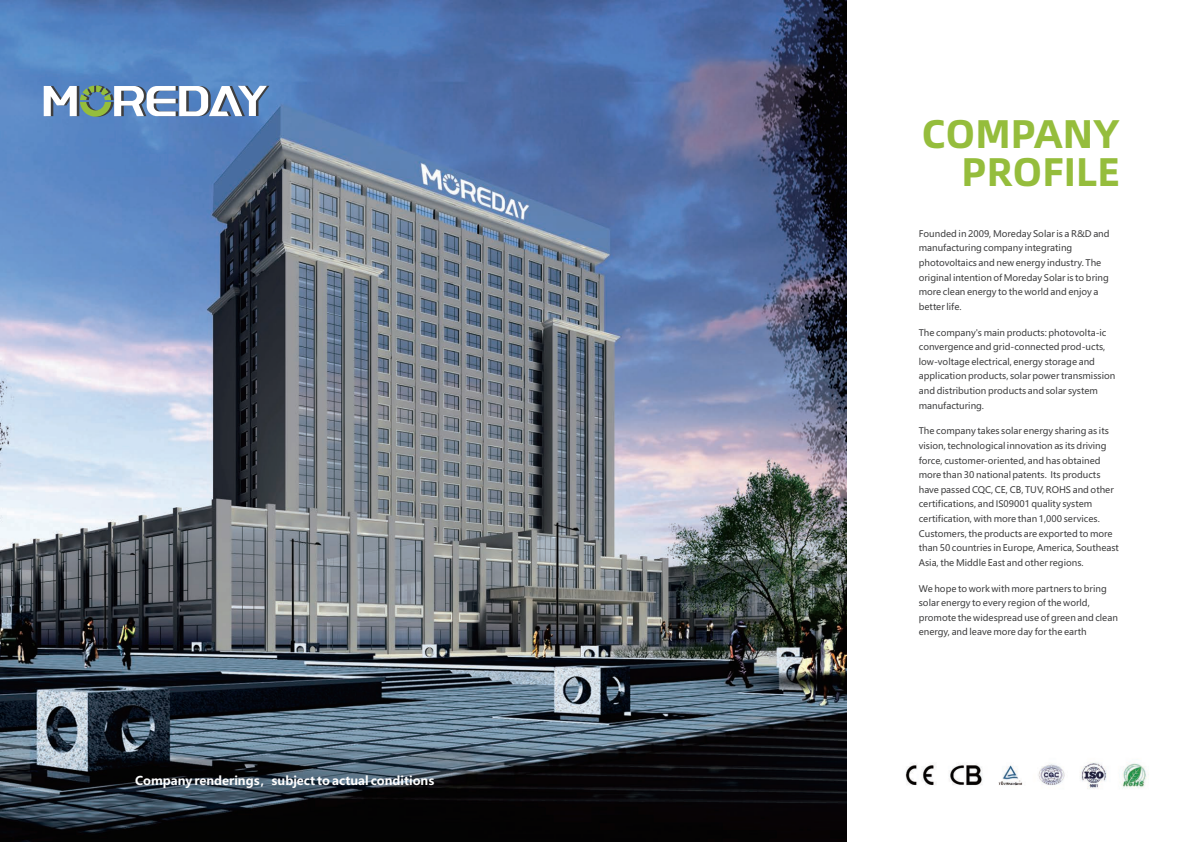
<style>
.page{position:relative;width:1191px;height:842px;background:#fff}
.page>*{position:absolute;margin:0;border:0;box-sizing:border-box;transform-origin:0 0}
.t1{font:700 40.1px/37.6px "Alibaba Pu Hui Ti 2 95 Extra";color:#95bd3c;text-align:right}
.t2{font:700 12px "Microsoft Ya Hei";color:#fff}
.t3{font:9px/14.6px "Microsoft Ya Hei";color:#3e3e3f}
</style>
<div class="page">
<img style="left:0;top:0;width:846px;height:842px">
<svg style="left:44px;top:86px;width:225px;height:31px"></svg>
<img style="left:905px;top:762px;width:244px;height:27px">
<h2 class="t2" style="left:135px;top:776px;width:301px">Company renderings，subject to actual conditions</h2>
<h1 class="t1" style="left:921px;top:115px;width:200px">COMPANY<br>PROFILE</h1>
<p class="t3" style="left:918px;top:227px;width:192px">Founded in 2009, Moreday Solar is a R&amp;D and manufacturing company integrating photovoltaics and new energy industry. The original intention of Moreday Solar is to bring more clean energy to the world and enjoy a better life.</p>
<p class="t3" style="left:918px;top:326px;width:198px">The company's main products: photovolta-ic convergence and grid-connected prod-ucts, low-voltage electrical, energy storage and application products, solar power transmission and distribution products and solar system manufacturing.</p>
<p class="t3" style="left:918px;top:424px;width:202px">The company takes solar energy sharing as its vision, technological innovation as its driving force, customer-oriented, and has obtained more than 30 national patents. Its products have passed CQC, CE, CB, TUV, ROHS and other certifications, and IS09001 quality system certification, with more than 1,000 services.<br>Customers, the products are exported to more than 50 countries in Europe, America, Southeast Asia, the Middle East and other regions.</p>
<p class="t3" style="left:918px;top:582px;width:201px">We hope to work with more partners to bring solar energy to every region of the world, promote the widespread use of green and clean energy, and leave more day for the earth</p>
</div>
